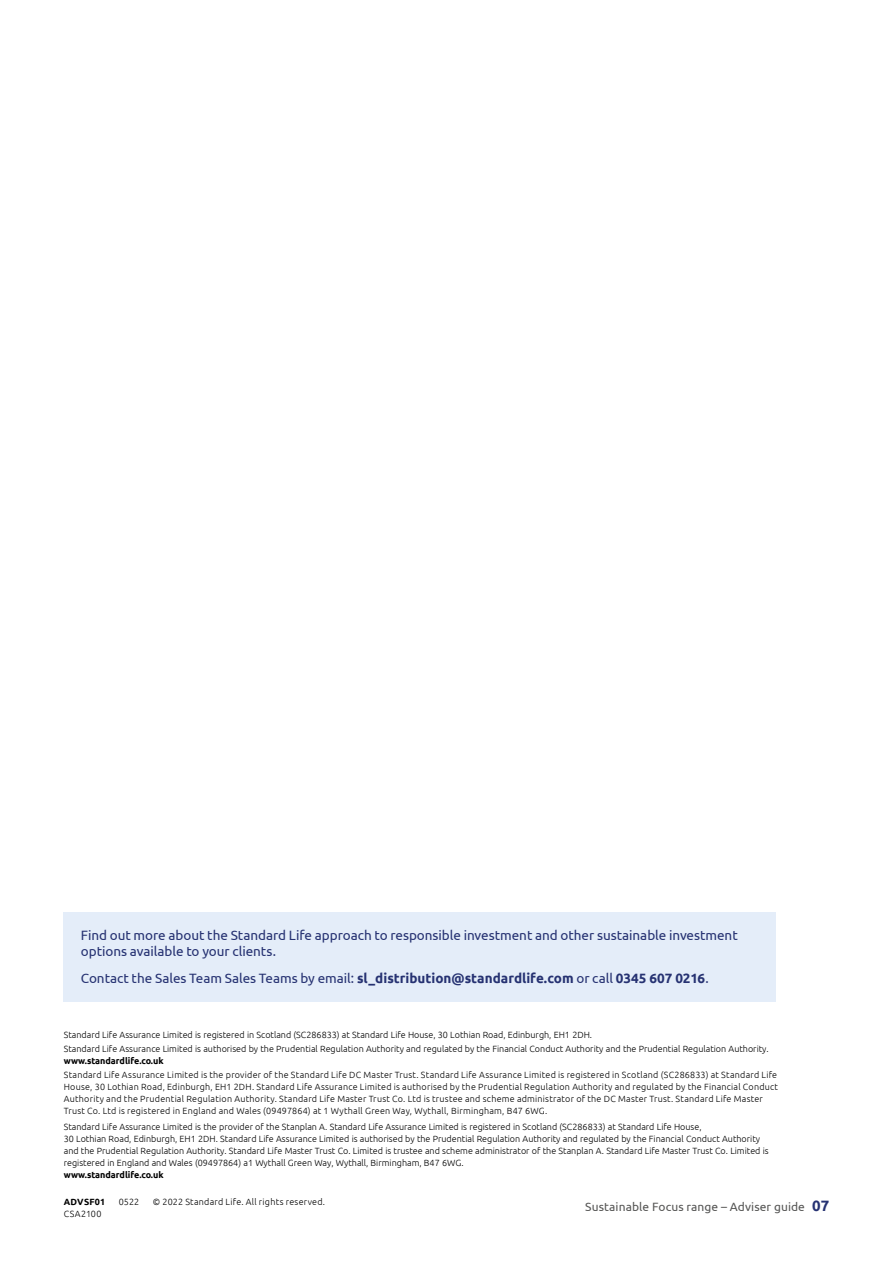
<style>
.page{position:relative;width:893px;height:1263px;background:#fff}
.page>*{position:absolute;margin:0;border:0;box-sizing:border-box;transform-origin:0 0}
.t1{font:13.5px/16.2px "Ubuntu";letter-spacing:-.005em;color:#263272}
.t2{font:12px "Ubuntu";letter-spacing:.005em;color:#575756}
.t3{font:300 9px/12px "Ubuntu";color:#000}
.t4{font:300 9px/12px "Ubuntu";letter-spacing:.025em;color:#000}
.t5{font:700 9px "Ubuntu";color:#000}
.t6{font:700 9px "Ubuntu";letter-spacing:.03em;color:#000}
.t7{font:300 9px "Ubuntu";letter-spacing:.045em;color:#000}
.s1{font-weight:700}
.s2{font-weight:700;font-size:15px;color:#263272}
</style>
<div class="page">
<div style="left:64px;top:912px;width:712px;height:89px;background:#e4edf9"></div>
<h1 class="t1" style="left:81px;top:926px;width:658px">Find out more about the Standard Life approach to responsible investment and other sustainable investment options available to your clients.</h1>
<h1 class="t1" style="left:81px;top:969px;width:629px">Contact the Sales Team Sales Teams by email: <span class="s1">sl_distribution@standardlife.com</span> or call <span class="s1">0345 607 0216</span>.</h1>
<p class="t3" style="left:64px;top:1027px;width:706px;line-height:14.1px">Standard Life Assurance Limited is registered in Scotland (SC286833) at Standard Life House, 30 Lothian Road, Edinburgh, EH1 2DH.<br>Standard Life Assurance Limited is authorised by the Prudential Regulation Authority and regulated by the Financial Conduct Authority and the Prudential Regulation Authority.</p>
<p class="t5" style="left:64px;top:1055px;width:101px">www.standardlife.co.uk</p>
<p class="t4" style="left:64px;top:1068px;width:716px">Standard Life Assurance Limited is the provider of the Standard Life DC Master Trust. Standard Life Assurance Limited is registered in Scotland (SC286833) at Standard Life House, 30 Lothian Road, Edinburgh, EH1 2DH. Standard Life Assurance Limited is authorised by the Prudential Regulation Authority and regulated by the Financial Conduct Authority and the Prudential Regulation Authority. Standard Life Master Trust Co. Ltd is trustee and scheme administrator of the DC Master Trust. Standard Life Master Trust Co. Ltd is registered in England and Wales (09497864) at 1 Wythall Green Way, Wythall, Birmingham, B47 6WG.</p>
<p class="t3" style="left:64px;top:1120px;width:706px">Standard Life Assurance Limited is the provider of the Stanplan A. Standard Life Assurance Limited is registered in Scotland (SC286833) at Standard Life House,<br>30 Lothian Road, Edinburgh, EH1 2DH. Standard Life Assurance Limited is authorised by the Prudential Regulation Authority and regulated by the Financial Conduct Authority and the Prudential Regulation Authority. Standard Life Master Trust Co. Limited is trustee and scheme administrator of the Stanplan A. Standard Life Master Trust Co. Limited is registered in England and Wales (09497864) a1 Wythall Green Way, Wythall, Birmingham, B47 6WG.</p>
<p class="t5" style="left:64px;top:1169px;width:101px">www.standardlife.co.uk</p>
<p class="t6" style="left:64px;top:1196px;width:43px">ADVSF01</p>
<p class="t3" style="left:119px;top:1195px;width:22px">0522</p>
<p class="t4" style="left:153px;top:1195px;width:174px">© 2022 Standard Life. All rights reserved.</p>
<p class="t7" style="left:64px;top:1208px;width:39px">CSA2100</p>
<h2 class="t2" style="left:585px;top:1199px;width:245px">Sustainable Focus range – Adviser guide <span class="s2">07</span></h2>
</div>
